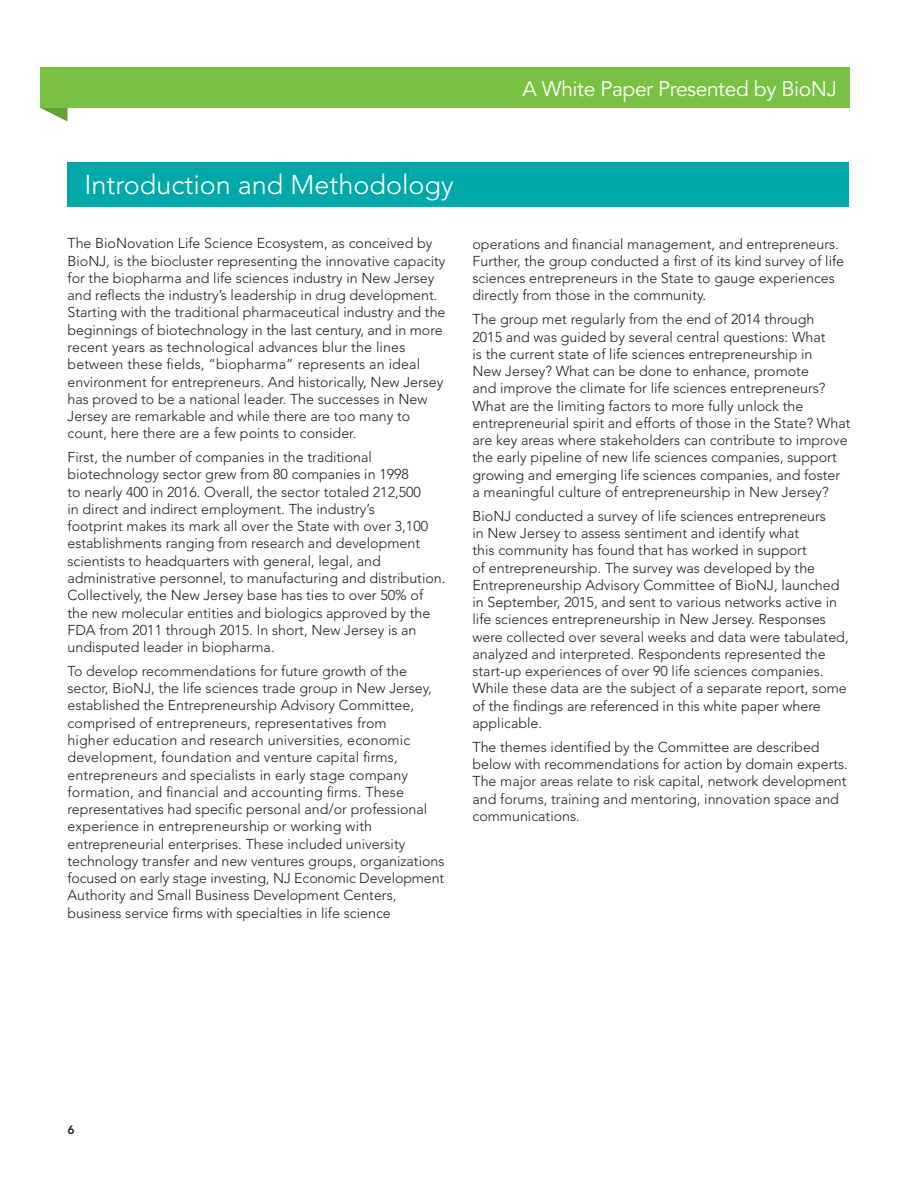
<style>
.page{position:relative;width:918px;height:1188px;background:#fff}
.page>*{position:absolute;margin:0;border:0;box-sizing:border-box;transform-origin:0 0}
.t1{font:300 27px "Avenir LT Std";color:#fff}
.t2{font:21px "Avenir LT Std";letter-spacing:-.02em;color:#fff}
.t3{font:300 14.25px/17.2px "Avenir LT Std";color:#231f20}
.t4{font:800 12px "Avenir LT Std";color:#231f20}
</style>
<div class="page">
<div style="left:40px;top:68px;width:810px;height:40px;background:#79c142"></div>
<svg style="left:40px;top:108px;width:28px;height:14px"></svg>
<div style="left:68px;top:162px;width:781px;height:44px;background:#00a9a7"></div>
<h2 class="t2" style="left:523px;top:76px;width:316px">A White Paper Presented by BioNJ</h2>
<h1 class="t1" style="left:84px;top:169px;width:371px">Introduction and Methodology</h1>
<p class="t3" style="left:68px;top:235px;width:380px">The BioNovation Life Science Ecosystem, as conceived by BioNJ, is the biocluster representing the innovative capacity for the biopharma and life sciences industry in New Jersey and reflects the industry’s leadership in drug development.<br>Starting with the traditional pharmaceutical industry and the beginnings of biotechnology in the last century, and in more recent years as technological advances blur the lines between these fields, “biopharma” represents an ideal environment for entrepreneurs. And historically, New Jersey has proved to be a national leader. The successes in New Jersey are remarkable and while there are too many to count, here there are a few points to consider.</p>
<p class="t3" style="left:68px;top:449px;width:380px">First, the number of companies in the traditional biotechnology sector grew from 80 companies in 1998<br>to nearly 400 in 2016. Overall, the sector totaled 212,500<br>in direct and indirect employment. The industry’s<br>footprint makes its mark all over the State with over 3,100 establishments ranging from research and development scientists to headquarters with general, legal, and administrative personnel, to manufacturing and distribution.<br>Collectively, the New Jersey base has ties to over 50% of the new molecular entities and biologics approved by the FDA from 2011 through 2015. In short, New Jersey is an undisputed leader in biopharma.</p>
<p class="t3" style="left:68px;top:662px;width:379px">To develop recommendations for future growth of the sector, BioNJ, the life sciences trade group in New Jersey, established the Entrepreneurship Advisory Committee, comprised of entrepreneurs, representatives from<br>higher education and research universities, economic development, foundation and venture capital firms, entrepreneurs and specialists in early stage company formation, and financial and accounting firms. These representatives had specific personal and/or professional experience in entrepreneurship or working with entrepreneurial enterprises. These included university technology transfer and new ventures groups, organizations focused on early stage investing, NJ Economic Development Authority and Small Business Development Centers, business service firms with specialties in life science</p>
<p class="t3" style="left:472px;top:235px;width:373px">operations and financial management, and entrepreneurs.<br>Further, the group conducted a first of its kind survey of life sciences entrepreneurs in the State to gauge experiences directly from those in the community.</p>
<p class="t3" style="left:472px;top:311px;width:380px">The group met regularly from the end of 2014 through<br>2015 and was guided by several central questions: What<br>is the current state of life sciences entrepreneurship in<br>New Jersey? What can be done to enhance, promote<br>and improve the climate for life sciences entrepreneurs?<br>What are the limiting factors to more fully unlock the entrepreneurial spirit and efforts of those in the State? What are key areas where stakeholders can contribute to improve the early pipeline of new life sciences companies, support growing and emerging life sciences companies, and foster a meaningful culture of entrepreneurship in New Jersey?</p>
<p class="t3" style="left:472px;top:507px;width:378px">BioNJ conducted a survey of life sciences entrepreneurs<br>in New Jersey to assess sentiment and identify what<br>this community has found that has worked in support<br>of entrepreneurship. The survey was developed by the Entrepreneurship Advisory Committee of BioNJ, launched in September, 2015, and sent to various networks active in life sciences entrepreneurship in New Jersey. Responses were collected over several weeks and data were tabulated, analyzed and interpreted. Respondents represented the start-up experiences of over 90 life sciences companies.<br>While these data are the subject of a separate report, some of the findings are referenced in this white paper where applicable.</p>
<p class="t3" style="left:472px;top:738px;width:377px">The themes identified by the Committee are described below with recommendations for action by domain experts.<br>The major areas relate to risk capital, network development and forums, training and mentoring, innovation space and communications.</p>
<p class="t4" style="left:68px;top:1123px;width:9px">6</p>
</div>
